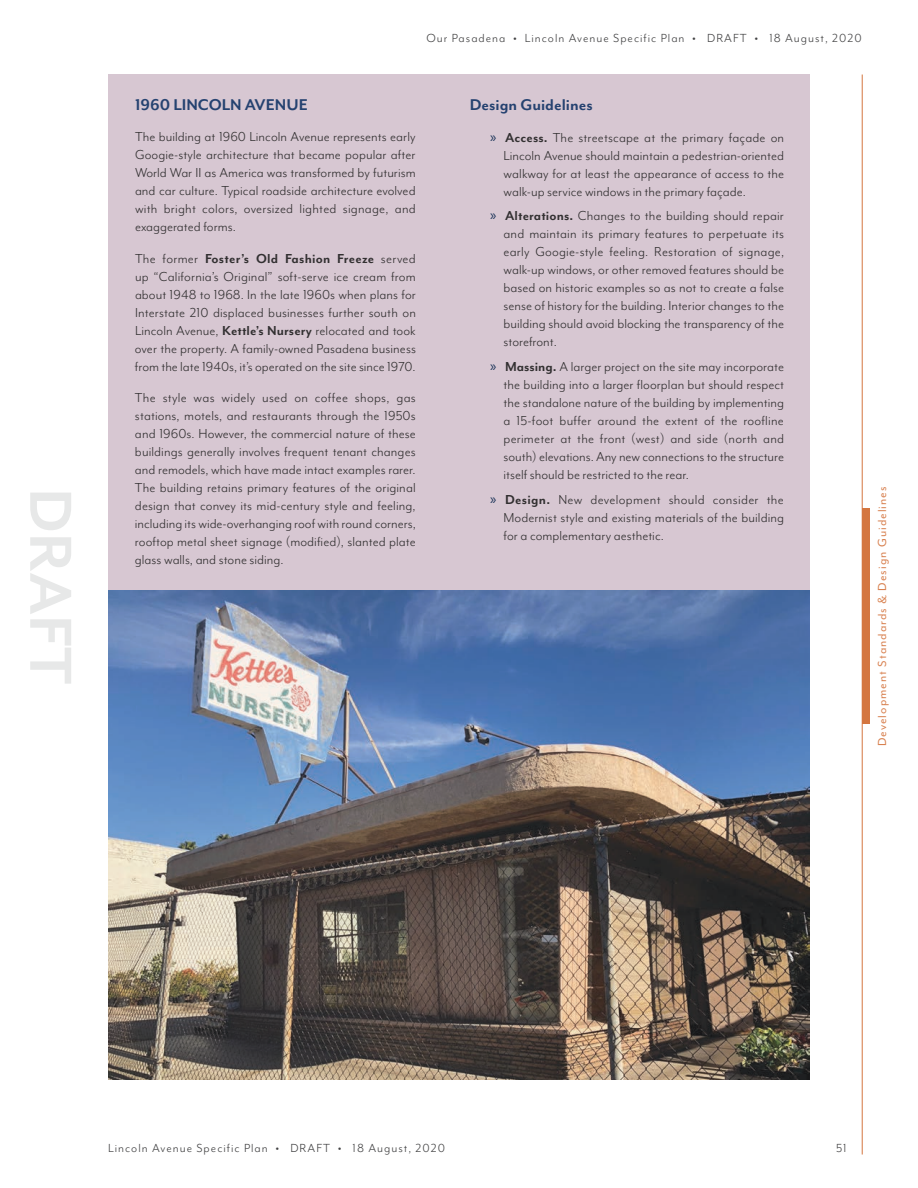
<style>
.page{position:relative;width:918px;height:1188px;background:#fff}
.page>*{position:absolute;margin:0;border:0;box-sizing:border-box;transform-origin:0 0}
.t1{font:700 68.25px "Mr Eaves Mod OT";color:#e7e8e8}
.Standards_Subheader{font:700 18px "Mr Eaves Mod OT";color:#254270}
.Standards_Intro_Text{font:15px/18px "Mr Eaves Mod OT";color:#323031;text-align:justify}
.t2{font:13.5px "Mr Eaves Mod OT";letter-spacing:.075em;color:#414142}
.t3{font:13.5px "Mr Eaves Mod OT";letter-spacing:.075em;color:#d88150}
.s1{font-weight:700}
.s2{font-family:"Myriad Pro";color:#1a3358}
</style>
<div class="page">
<hr style="left:862px;top:75px;width:1px;height:1080px;background:#d47640">
<div style="left:862px;top:509px;width:8px;height:215px;background:#d47640"></div>
<div style="left:108px;top:75px;width:702px;height:1005px;background:#d7c7d2"></div>
<img style="left:108px;top:590px;width:702px;height:490px">
<h1 class="t1" style="left:88px;top:488px;width:198px;rotate:90deg">DRAFT</h1>
<p class="t2" style="left:426px;top:30px;width:437px">Our Pasadena <span class="s1">•</span> Lincoln Avenue Specific Plan <span class="s1">•</span> DRAFT <span class="s1">•</span> 18 August, 2020</p>
<p class="Standards_Subheader" style="left:135px;top:95px;width:174px">1960 LINCOLN AVENUE</p>
<p class="Standards_Intro_Text" style="left:135px;top:128px;width:282px">The building at 1960 Lincoln Avenue represents early Googie-style architecture that became popular after World War II as America was transformed by futurism and car culture. Typical roadside architecture evolved with bright colors, oversized lighted signage, and exaggerated forms.</p>
<p class="Standards_Intro_Text" style="left:135px;top:249px;width:282px">The former <span class="s1">Foster’s Old Fashion Freeze</span> served up “California’s Original” soft-serve ice cream from about 1948 to 1968. In the late 1960s when plans for Interstate 210 displaced businesses further south on Lincoln Avenue, <span class="s1">Kettle’s Nursery</span> relocated and took over the property. A family-owned Pasadena business from the late 1940s, it’s operated on the site since 1970.</p>
<p class="Standards_Intro_Text" style="left:135px;top:389px;width:282px">The style was widely used on coffee shops, gas stations, motels, and restaurants through the 1950s and 1960s. However, the commercial nature of these buildings generally involves frequent tenant changes and remodels, which have made intact examples rarer.<br>The building retains primary features of the original design that convey its mid-century style and feeling, including its wide-overhanging roof with round corners, rooftop metal sheet signage (modified), slanted plate glass walls, and stone siding.</p>
<p class="Standards_Subheader" style="left:470px;top:95px;width:124px">Design Guidelines</p>
<p class="Standards_Intro_Text" style="left:504px;top:128px;width:282px;text-indent:-14px"><span class="s2">»</span> <span class="s1">Access.</span> The streetscape at the primary façade on Lincoln Avenue should maintain a pedestrian-oriented walkway for at least the appearance of access to the walk-up service windows in the primary façade.</p>
<p class="Standards_Intro_Text" style="left:504px;top:207px;width:282px;text-indent:-14px"><span class="s2">»</span> <span class="s1">Alterations.</span> Changes to the building should repair and maintain its primary features to perpetuate its early Googie-style feeling. Restoration of signage, walk-up windows, or other removed features should be based on historic examples so as not to create a false sense of history for the building. Interior changes to the building should avoid blocking the transparency of the storefront.</p>
<p class="Standards_Intro_Text" style="left:504px;top:358px;width:282px;text-indent:-14px"><span class="s2">»</span> <span class="s1">Massing.</span> A larger project on the site may incorporate the building into a larger floorplan but should respect the standalone nature of the building by implementing a 15-foot buffer around the extent of the roofline perimeter at the front (west) and side (north and south) elevations. Any new connections to the structure itself should be restricted to the rear.</p>
<p class="Standards_Intro_Text" style="left:504px;top:491px;width:282px;text-indent:-14px"><span class="s2">»</span> <span class="s1">Design.</span> New development should consider the Modernist style and existing materials of the building for a complementary aesthetic.</p>
<p class="t3" style="left:875px;top:746px;width:261px;rotate:-90deg">Development Standards &amp; Design Guidelines</p>
<p class="t2" style="left:108px;top:1140px;width:339px">Lincoln Avenue Specific Plan <span class="s1">•</span> DRAFT <span class="s1">•</span> 18 August, 2020</p>
<p class="t2" style="left:836px;top:1140px;width:12px">51</p>
</div>
